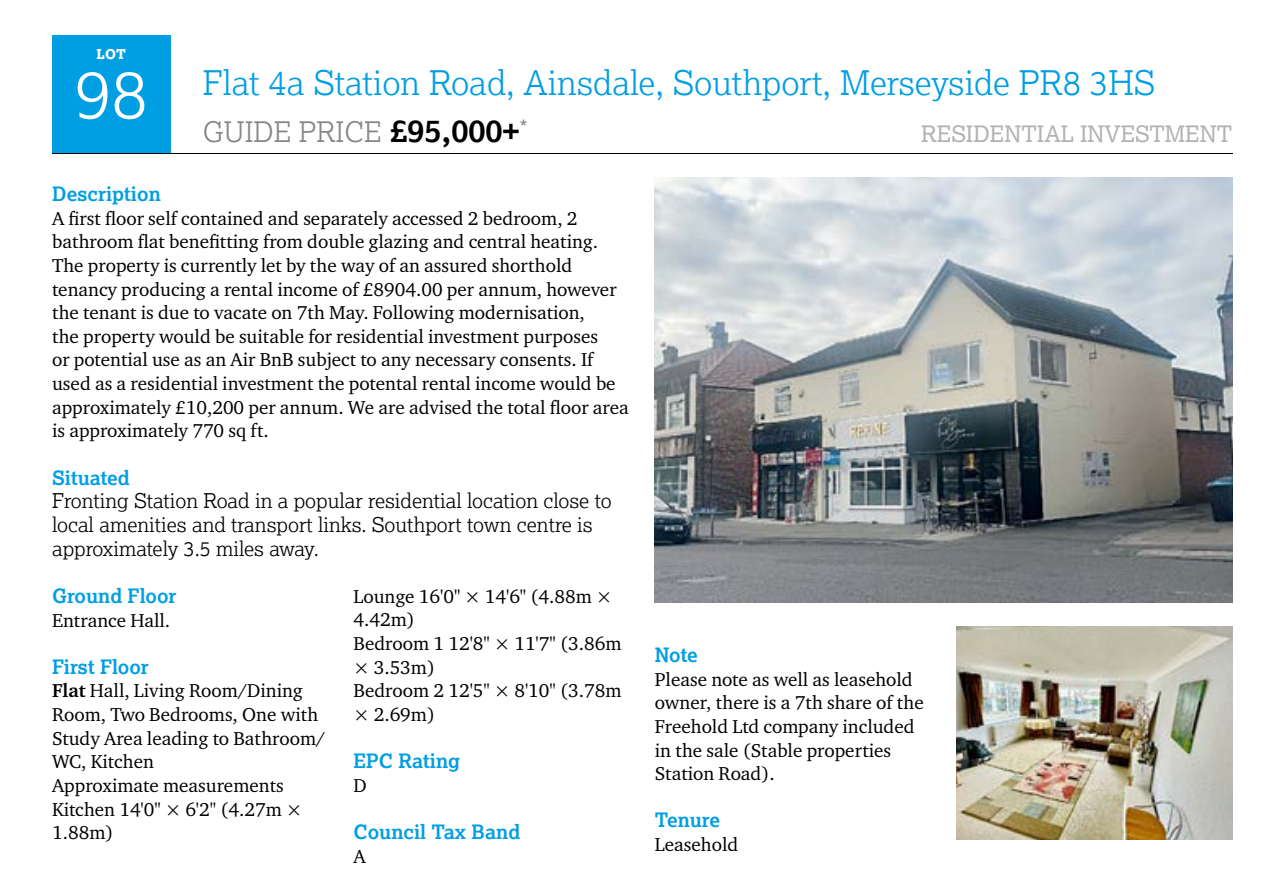
<style>
.page{position:relative;width:1274px;height:890px;background:#fff}
.page>*{position:absolute;margin:0;border:0;box-sizing:border-box;transform-origin:0 0}
.t1{font:300 67.5px "Lexia";color:#fff}
.t2{font:300 33.75px "Lexia";color:#009ee3}
.t3{font:300 28.12px "Lexia";color:#868786}
.t4{font:22.5px "Lexia";color:#b1b2b3}
.t5{font:300 20.25px/23.6px "Lexia";color:#000}
.t6{font:700 19.8px "Lexia";color:#009ee3}
.t7{font:19.12px/23.6px "Charter ITC Pro";color:#000}
.t8{font:800 13.5px "Lexia";color:#fff}
.s1{font-weight:700;font-size:31.5px;color:#000}
.s2{font-weight:700}
</style>
<div class="page">
<div style="left:52px;top:35px;width:118px;height:119px;background:#009ee3"></div>
<img style="left:956px;top:626px;width:276px;height:213px">
<img style="left:655px;top:177px;width:577px;height:425px">
<hr style="left:52px;top:153px;width:1180px;height:1px;background:#000">
<p class="t8" style="left:97px;top:45px;width:31px">LOT</p>
<h1 class="t1" style="left:75px;top:51px;width:75px">98</h1>
<h2 class="t2" style="left:203px;top:61px;width:954px">Flat 4a Station Road, Ainsdale, Southport, Merseyside PR8 3HS</h2>
<h3 class="t3" style="left:203px;top:114px;width:326px">GUIDE PRICE <span class="s1">£95,000+</span><sup>*</sup></h3>
<p class="t4" style="left:921px;top:119px;width:313px">RESIDENTIAL INVESTMENT</p>
<p class="t6" style="left:52px;top:181px;width:110px">Description</p>
<p class="t7" style="left:52px;top:206px;width:578px">A first floor self contained and separately accessed 2 bedroom, 2 bathroom flat benefitting from double glazing and central heating.<br>The property is currently let by the way of an assured shorthold tenancy producing a rental income of £8904.00 per annum, however the tenant is due to vacate on 7th May. Following modernisation,<br>the property would be suitable for residential investment purposes<br>or potential use as an Air BnB subject to any necessary consents. If used as a residential investment the potental rental income would be approximately £10,200 per annum. We are advised the total floor area is approximately 770 sq ft.</p>
<p class="t6" style="left:52px;top:465px;width:79px">Situated</p>
<p class="t5" style="left:52px;top:488px;width:561px">Fronting Station Road in a popular residential location close to local amenities and transport links. Southport town centre is approximately 3.5 miles away.</p>
<p class="t6" style="left:52px;top:583px;width:126px">Ground Floor</p>
<p class="t7" style="left:52px;top:607px;width:120px">Entrance Hall.</p>
<p class="t6" style="left:52px;top:654px;width:98px">First Floor</p>
<p class="t7" style="left:52px;top:678px;width:275px"><span class="s2">Flat</span> Hall, Living Room/Dining<br>Room, Two Bedrooms, One with<br>Study Area leading to Bathroom/<br>WC, Kitchen<br>Approximate measurements<br>Kitchen 14'0" × 6'2" (4.27m ×<br>1.88m)</p>
<p class="t7" style="left:353px;top:584px;width:269px">Lounge 16'0" × 14'6" (4.88m ×<br>4.42m)<br>Bedroom 1 12'8" × 11'7" (3.86m × 3.53m)<br>Bedroom 2 12'5" × 8'10" (3.78m × 2.69m)</p>
<p class="t6" style="left:353px;top:748px;width:108px">EPC Rating</p>
<p class="t7" style="left:353px;top:773px;width:15px">D</p>
<p class="t6" style="left:353px;top:819px;width:168px">Council Tax Band</p>
<p class="t7" style="left:353px;top:844px;width:14px">A</p>
<p class="t6" style="left:655px;top:642px;width:44px">Note</p>
<p class="t7" style="left:655px;top:666px;width:270px">Please note as well as leasehold owner, there is a 7th share of the<br>Freehold Ltd company included in the sale (Stable properties<br>Station Road).</p>
<p class="t6" style="left:655px;top:807px;width:67px">Tenure</p>
<p class="t7" style="left:655px;top:832px;width:85px">Leasehold</p>
</div>
